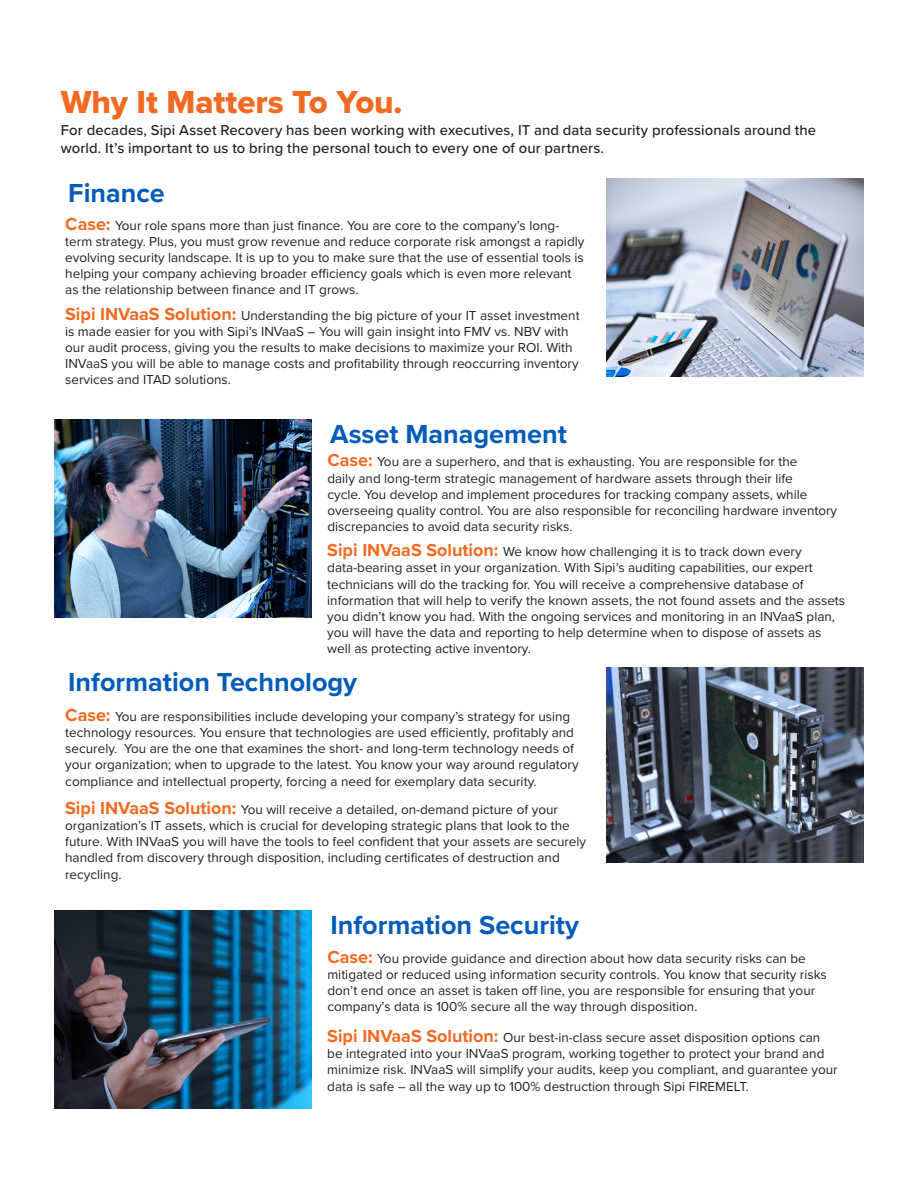
<style>
.page{position:relative;width:918px;height:1188px;background:#fff}
.page>*{position:absolute;margin:0;border:0;box-sizing:border-box;transform-origin:0 0}
.Headline{font:33px "Proxima Nova Extrabld";color:#f26a21}
.t1{font:700 27px "Proxima Nova";color:#005cb9}
.Body_Text_-_No_Inden{font:500 14.85px/18px "Proxima Nova";letter-spacing:.005em;color:#231f20}
.t2{font:13.5px/16.2px "Proxima Nova";color:#231f20}
.s1{font-weight:700;font-size:18px;color:#f26a21}
</style>
<div class="page">
<img style="left:606px;top:178px;width:258px;height:198px">
<img style="left:606px;top:667px;width:258px;height:196px">
<img style="left:54px;top:419px;width:258px;height:198px">
<img style="left:54px;top:910px;width:258px;height:198px">
<p class="Headline" style="left:61px;top:78px;width:343px">Why It Matters To You.</p>
<p class="Body_Text_-_No_Inden" style="left:61px;top:121px;width:757px">For decades, Sipi Asset Recovery has been working with executives, IT and data security professionals around the world. It’s important to us to bring the personal touch to every one of our partners.</p>
<p class="t1" style="left:68px;top:173px;width:98px">Finance</p>
<p class="t2" style="left:65px;top:216px;width:521px"><span class="s1">Case:</span> Your role spans more than just finance. You are core to the company’s long&shy;term strategy. Plus, you must grow revenue and reduce corporate risk amongst a rapidly evolving security landscape. It is up to you to make sure that the use of essential tools is helping your company achieving broader efficiency goals which is even more relevant as the relationship between finance and IT grows.</p>
<p class="t2" style="left:65px;top:306px;width:516px"><span class="s1">Sipi INVaaS Solution:</span> Understanding the big picture of your IT asset investment is made easier for you with Sipi’s INVaaS – You will gain insight into FMV vs. NBV with our audit process, giving you the results to make decisions to maximize your ROI. With INVaaS you will be able to manage costs and profitability through reoccurring inventory services and ITAD solutions.</p>
<p class="t1" style="left:330px;top:414px;width:238px">Asset Management</p>
<p class="t2" style="left:327px;top:453px;width:511px"><span class="s1">Case:</span> You are a superhero, and that is exhausting. You are responsible for the<br>daily and long-term strategic management of hardware assets through their life<br>cycle. You develop and implement procedures for tracking company assets, while overseeing quality control. You are also responsible for reconciling hardware inventory discrepancies to avoid data security risks.</p>
<p class="t2" style="left:327px;top:543px;width:519px"><span class="s1">Sipi INVaaS Solution:</span> We know how challenging it is to track down every data-bearing asset in your organization. With Sipi’s auditing capabilities, our expert technicians will do the tracking for. You will receive a comprehensive database of information that will help to verify the known assets, the not found assets and the assets you didn’t know you had. With the ongoing services and monitoring in an INVaaS plan, you will have the data and reporting to help determine when to dispose of assets as well as protecting active inventory.</p>
<p class="t1" style="left:68px;top:662px;width:290px">Information Technology</p>
<p class="t2" style="left:65px;top:708px;width:515px"><span class="s1">Case:</span> You are responsibilities include developing your company’s strategy for using technology resources. You ensure that technologies are used efficiently, profitably and securely. You are the one that examines the short- and long-term technology needs of your organization; when to upgrade to the latest. You know your way around regulatory compliance and intellectual property, forcing a need for exemplary data security.</p>
<p class="t2" style="left:65px;top:801px;width:522px"><span class="s1">Sipi INVaaS Solution:</span> You will receive a detailed, on-demand picture of your organization’s IT assets, which is crucial for developing strategic plans that look to the future. With INVaaS you will have the tools to feel confident that your assets are securely handled from discovery through disposition, including certificates of destruction and recycling.</p>
<p class="t1" style="left:330px;top:905px;width:250px">Information Security</p>
<p class="t2" style="left:327px;top:949px;width:501px"><span class="s1">Case:</span> You provide guidance and direction about how data security risks can be mitigated or reduced using information security controls. You know that security risks don’t end once an asset is taken off line, you are responsible for ensuring that your company’s data is 100% secure all the way through disposition.</p>
<p class="t2" style="left:327px;top:1029px;width:512px"><span class="s1">Sipi INVaaS Solution:</span> Our best-in-class secure asset disposition options can be integrated into your INVaaS program, working together to protect your brand and minimize risk. INVaaS will simplify your audits, keep you compliant, and guarantee your data is safe – all the way up to 100% destruction through Sipi FIREMELT.</p>
</div>
